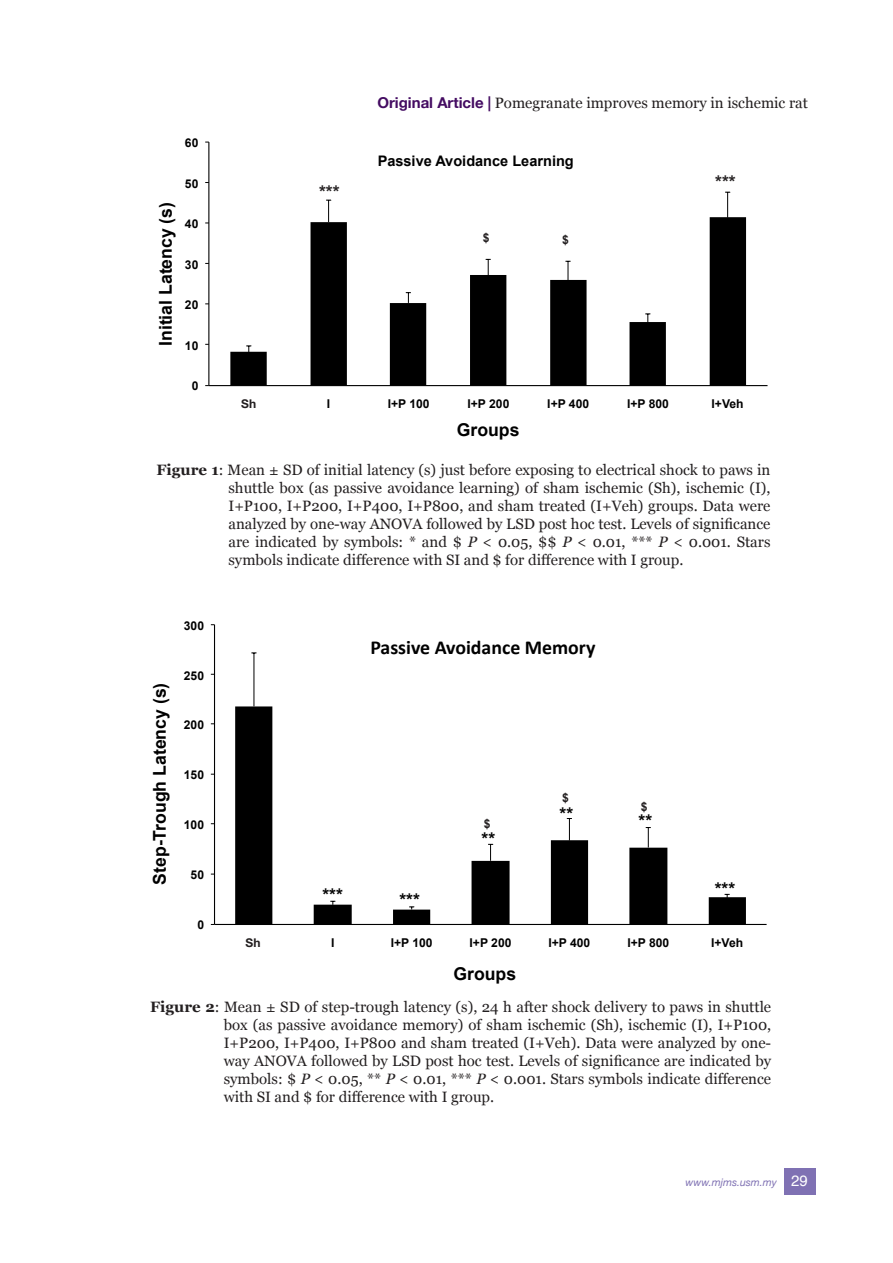
<style>
.page{position:relative;width:893px;height:1263px;background:#fff}
.page>*{position:absolute;margin:0;border:0;box-sizing:border-box;transform-origin:0 0}
.t1{font:700 19.8px "Calibri";color:#000}
.t2{font:700 17.7px "Arial";color:#000}
.t3{font:700 17.7px "Arial";color:#231f20}
.bodyText{font:15px/18px "Georgia";color:#231f20;text-align:justify}
.t4{font:700 14.55px "Arial";color:#000}
.t5{font:700 12.15px "Arial";color:#000}
.t6{font:700 12.15px "Arial";color:#231f20}
.subtitle{font:700 12px "Helvetica Neue";color:#231f20}
.t7{font:italic 10.5px "Helvetica Neue";color:#7f71b3}
.s1{font-family:"Helvetica Neue";font-weight:700;color:#440c62}
.s2{font-weight:700}
.s3{font-style:italic}
.s4{font-family:"Helvetica";font-style:normal;font-size:15px;color:#fff}
</style>
<div class="page">
<div style="left:784px;top:1168px;width:31px;height:27px;background:#7f71b3"></div>
<svg style="left:235px;top:706px;width:511px;height:218px"></svg>
<hr style="left:254px;top:653px;width:1px;height:53px;background:#000">
<svg style="left:330px;top:901px;width:5px;height:4px"></svg>
<svg style="left:409px;top:906px;width:5px;height:3px"></svg>
<svg style="left:488px;top:844px;width:5px;height:17px"></svg>
<svg style="left:567px;top:818px;width:5px;height:22px"></svg>
<svg style="left:646px;top:827px;width:5px;height:20px"></svg>
<svg style="left:725px;top:894px;width:5px;height:4px"></svg>
<hr style="left:214px;top:625px;width:1px;height:299px;background:#000">
<hr style="left:215px;top:924px;width:552px;height:1px;background:#000">
<svg style="left:230px;top:217px;width:516px;height:168px"></svg>
<svg style="left:246px;top:346px;width:5px;height:6px"></svg>
<svg style="left:326px;top:200px;width:5px;height:22px"></svg>
<svg style="left:406px;top:292px;width:5px;height:11px"></svg>
<svg style="left:486px;top:259px;width:5px;height:16px"></svg>
<svg style="left:565px;top:261px;width:5px;height:19px"></svg>
<svg style="left:645px;top:314px;width:5px;height:8px"></svg>
<svg style="left:725px;top:192px;width:5px;height:26px"></svg>
<hr style="left:208px;top:142px;width:1px;height:244px;background:#000">
<hr style="left:209px;top:385px;width:558px;height:1px;background:#000">
<p class="t5" style="left:185px;top:135px;width:15px">60</p>
<p class="t2" style="left:154px;top:346px;width:146px;rotate:-90deg">Initial Latency (s)</p>
<p class="t5" style="left:185px;top:175px;width:15px">50</p>
<p class="t5" style="left:185px;top:216px;width:15px">40</p>
<p class="t5" style="left:185px;top:256px;width:15px">30</p>
<p class="t5" style="left:185px;top:297px;width:15px">20</p>
<p class="t5" style="left:185px;top:338px;width:15px">10</p>
<p class="t5" style="left:192px;top:378px;width:8px">0</p>
<p class="bodyText" style="left:377px;top:94px;width:432px"><span class="s1">Original Article |</span> Pomegranate improves memory in ischemic rat</p>
<p class="t3" style="left:319px;top:180px;width:22px">***</p>
<p class="t4" style="left:378px;top:151px;width:198px">Passive Avoidance Learning</p>
<p class="t6" style="left:483px;top:230px;width:8px">$</p>
<p class="t6" style="left:562px;top:232px;width:8px">$</p>
<p class="t3" style="left:715px;top:170px;width:22px">***</p>
<p class="subtitle" style="left:241px;top:396px;width:16px">Sh</p>
<p class="t5" style="left:243px;top:396px;width:13px">SI</p>
<p class="t5" style="left:327px;top:396px;width:5px">I</p>
<p class="t5" style="left:388px;top:396px;width:43px">I+P 100</p>
<p class="t5" style="left:467px;top:396px;width:43px">I+P 200</p>
<p class="t5" style="left:547px;top:396px;width:43px">I+P 400</p>
<p class="t5" style="left:627px;top:396px;width:43px">I+P 800</p>
<p class="t5" style="left:712px;top:396px;width:34px">I+Veh</p>
<p class="t2" style="left:457px;top:419px;width:64px">Groups</p>
<p class="bodyText" style="left:228px;top:461px;width:543px;text-indent:-72px"><span class="s2">Figure 1</span>: Mean ± SD of initial latency (s) just before exposing to electrical shock to paws in shuttle box (as passive avoidance learning) of sham ischemic (Sh), ischemic (I), I+P100, I+P200, I+P400, I+P800, and sham treated (I+Veh) groups. Data were analyzed by one-way ANOVA followed by LSD post hoc test. Levels of significance are indicated by symbols: * and $ <span class="s3">P</span> &lt; 0.05, $$ <span class="s3">P</span> &lt; 0.01, *** <span class="s3">P</span> &lt; 0.001. Stars symbols indicate difference with SI and $ for difference with I group.</p>
<p class="t5" style="left:184px;top:617px;width:22px">300</p>
<p class="t2" style="left:148px;top:885px;width:203px;rotate:-90deg">Step-Trough Latency (s)</p>
<p class="t5" style="left:184px;top:667px;width:22px">250</p>
<p class="t5" style="left:184px;top:717px;width:22px">200</p>
<p class="t5" style="left:184px;top:767px;width:22px">150</p>
<p class="t5" style="left:184px;top:817px;width:22px">100</p>
<p class="t5" style="left:191px;top:867px;width:15px">50</p>
<p class="t5" style="left:197px;top:917px;width:8px">0</p>
<p class="t1" style="left:370px;top:635px;width:227px">Passive Avoidance Memory</p>
<p class="t2" style="left:322px;top:883px;width:22px">***</p>
<p class="t2" style="left:399px;top:888px;width:22px">***</p>
<p class="t6" style="left:484px;top:816px;width:8px">$</p>
<p class="t2" style="left:481px;top:827px;width:15px">**</p>
<p class="t6" style="left:562px;top:790px;width:8px">$</p>
<p class="t2" style="left:560px;top:802px;width:15px">**</p>
<p class="t6" style="left:641px;top:798px;width:8px">$</p>
<p class="t2" style="left:639px;top:809px;width:15px">**</p>
<p class="t2" style="left:715px;top:877px;width:22px">***</p>
<p class="subtitle" style="left:246px;top:935px;width:16px">Sh</p>
<p class="t5" style="left:248px;top:935px;width:13px">SI</p>
<p class="t5" style="left:331px;top:935px;width:5px">I</p>
<p class="t5" style="left:391px;top:935px;width:43px">I+P 100</p>
<p class="t5" style="left:470px;top:935px;width:43px">I+P 200</p>
<p class="t5" style="left:548px;top:935px;width:43px">I+P 400</p>
<p class="t5" style="left:627px;top:935px;width:43px">I+P 800</p>
<p class="t5" style="left:711px;top:935px;width:34px">I+Veh</p>
<p class="t2" style="left:453px;top:962px;width:64px">Groups</p>
<p class="bodyText" style="left:224px;top:998px;width:549px;text-indent:-74px"><span class="s2">Figure 2</span>: Mean ± SD of step-trough latency (s), 24 h after shock delivery to paws in shuttle box (as passive avoidance memory) of sham ischemic (Sh), ischemic (I), I+P100, I+P200, I+P400, I+P800 and sham treated (I+Veh). Data were analyzed by one&shy;way ANOVA followed by LSD post hoc test. Levels of significance are indicated by symbols: $ <span class="s3">P</span> &lt; 0.05, ** <span class="s3">P</span> &lt; 0.01, *** <span class="s3">P</span> &lt; 0.001. Stars symbols indicate difference with SI and $ for difference with I group.</p>
<p class="t7" style="left:686px;top:1176px;width:124px">www.mjms.usm.my <span class="s4">29</span></p>
</div>
